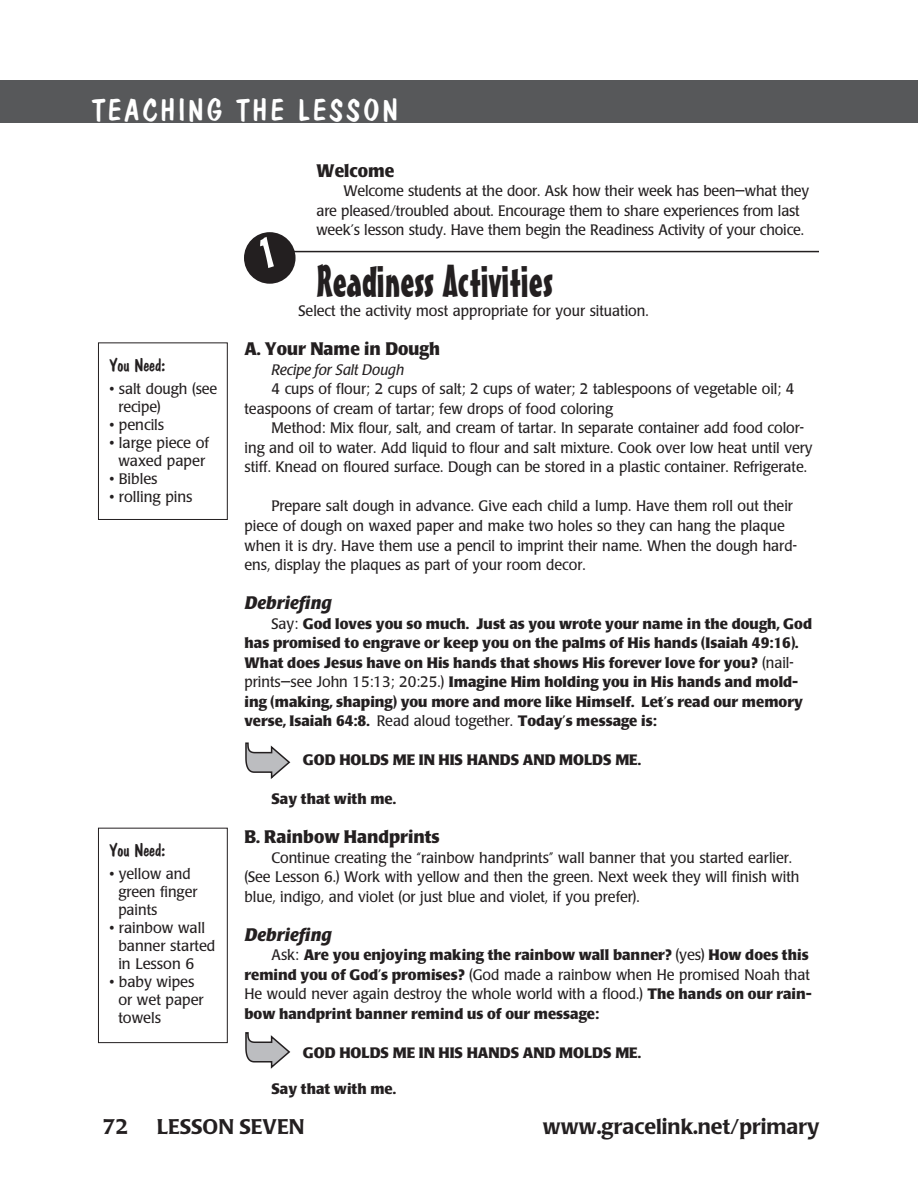
<style>
.page{position:relative;width:918px;height:1202px;background:#fff}
.page>*{position:absolute;margin:0;border:0;box-sizing:border-box;transform-origin:0 0}
.section_title{font:45px "Mister Earl BT";color:#231f20}
.t1{font:30px "Dom Casual D";letter-spacing:.1em;color:#fff}
.t2{font:500 21px "Poppl Laudatio";color:#231f20}
.subhead{font:700 18px "Poppl Laudatio";color:#231f20;scale:.95 1}
.subhead-2{font:italic 700 18px "Poppl Laudatio";color:#231f20}
.You_Need_head{font:18px "Dom Casual D";color:#231f20}
.body{font:15px/19.5px "Poppl Laudatio";color:#231f20;scale:.95 1}
.body-2{font:700 15px/19.5px "Poppl Laudatio";color:#231f20}
.Welcome{font:15px/19.5px "Poppl Laudatio";letter-spacing:-.01em;color:#231f20;scale:.95 1}
.You_Need_items{font:15px/18px "Poppl Laudatio";color:#231f20}
.body-Xindent{font:700 15px "Poppl Laudatio";color:#231f20}
.body-3{font:italic 15px "Poppl Laudatio";color:#231f20}
.s1{font-weight:400}
</style>
<div class="page">
<hr style="left:292px;top:251px;width:527px;height:1px;background:#231f20">
<div style="left:0;top:80px;width:891px;height:43px;background:#57585a"></div>
<div style="left:891px;top:80px;width:27px;height:43px;background:#57585a"></div>
<div style="left:98px;top:342px;width:130px;height:178px;border:1px solid #231f20"></div>
<div style="left:98px;top:827px;width:130px;height:216px;border:1px solid #231f20"></div>
<svg style="left:245px;top:742px;width:45px;height:37px"></svg>
<svg style="left:245px;top:1032px;width:45px;height:36px"></svg>
<svg style="left:244px;top:232px;width:52px;height:52px"></svg>
<p class="t1" style="left:92px;top:92px;width:307px">TEACHING THE LESSON</p>
<p class="You_Need_head" style="left:109px;top:354px;width:58px">You Need:</p>
<p class="You_Need_items" style="left:118px;top:379px;width:101px;text-indent:-9px">• salt dough (see recipe)</p>
<p class="You_Need_items" style="left:109px;top:415px;width:56px">• pencils</p>
<p class="You_Need_items" style="left:109px;top:433px;width:101px;text-align:center">• large piece of waxed paper</p>
<p class="You_Need_items" style="left:109px;top:469px;width:50px">• Bibles</p>
<p class="You_Need_items" style="left:109px;top:487px;width:85px">• rolling pins</p>
<p class="You_Need_head" style="left:109px;top:840px;width:58px">You Need:</p>
<p class="You_Need_items" style="left:118px;top:865px;width:81px;text-indent:-9px">• yellow and green finger paints</p>
<p class="You_Need_items" style="left:118px;top:919px;width:99px;text-indent:-9px">• rainbow wall banner started in Lesson 6</p>
<p class="You_Need_items" style="left:118px;top:973px;width:87px;text-indent:-9px">• baby wipes or wet paper towels</p>
<p class="subhead" style="left:317px;top:160px;width:84px">Welcome</p>
<p class="Welcome" style="left:316px;top:182px;width:520px;text-indent:27px">Welcome students at the door. Ask how their week has been—what they are pleased/troubled about. Encourage them to share experiences from last week’s lesson study. Have them begin the Readiness Activity of your choice.</p>
<p class="section_title" style="left:317px;top:253px;width:238px">Readiness Activities</p>
<p class="body" style="left:299px;top:302px;width:370px">Select the activity most appropriate for your situation.</p>
<p class="subhead" style="left:244px;top:339px;width:207px">A. Your Name in Dough</p>
<p class="body-3" style="left:272px;top:361px;width:134px">Recipe for Salt Dough</p>
<p class="body" style="left:244px;top:380px;width:580px;text-indent:27px">4 cups of flour; 2 cups of salt; 2 cups of water; 2 tablespoons of vegetable oil; 4 teaspoons of cream of tartar; few drops of food coloring</p>
<p class="body" style="left:244px;top:419px;width:600px;text-indent:27px">Method: Mix flour, salt, and cream of tartar. In separate container add food color&shy;ing and oil to water. Add liquid to flour and salt mixture. Cook over low heat until very stiff. Knead on floured surface. Dough can be stored in a plastic container. Refrigerate.</p>
<p class="body" style="left:244px;top:497px;width:583px;text-indent:27px">Prepare salt dough in advance. Give each child a lump. Have them roll out their piece of dough on waxed paper and make two holes so they can hang the plaque when it is dry. Have them use a pencil to imprint their name. When the dough hard&shy;ens, display the plaques as part of your room decor.</p>
<p class="subhead-2" style="left:244px;top:592px;width:89px">Debriefing</p>
<p class="body-2" style="left:244px;top:614px;width:569px;text-indent:27px"><span class="s1">Say:</span> God loves you so much. Just as you wrote your name in the dough, God has promised to engrave or keep you on the palms of His hands (Isaiah 49:16).<br>What does Jesus have on His hands that shows His forever love for you? <span class="s1">(nail&shy;prints—see John 15:13; 20:25.)</span> Imagine Him holding you in His hands and mold&shy;ing (making, shaping) you more and more like Himself. Let’s read our memory verse, Isaiah 64:8. <span class="s1">Read aloud together.</span> Today’s message is:</p>
<p class="body-Xindent" style="left:303px;top:751px;width:339px">GOD HOLDS ME IN HIS HANDS AND MOLDS ME.</p>
<p class="body-2" style="left:272px;top:789px;width:126px">Say that with me.</p>
<p class="subhead" style="left:244px;top:826px;width:207px">B. Rainbow Handprints</p>
<p class="body" style="left:244px;top:848px;width:586px;text-indent:27px">Continue creating the “rainbow handprints” wall banner that you started earlier. (See Lesson 6.) Work with yellow and then the green. Next week they will finish with blue, indigo, and violet (or just blue and violet, if you prefer).</p>
<p class="subhead-2" style="left:244px;top:924px;width:89px">Debriefing</p>
<p class="body-2" style="left:244px;top:945px;width:569px;text-indent:27px"><span class="s1">Ask:</span> Are you enjoying making the rainbow wall banner? <span class="s1">(yes)</span> How does this remind you of God’s promises? <span class="s1">(God made a rainbow when He promised Noah that He would never again destroy the whole world with a flood.)</span> The hands on our rain&shy;bow handprint banner remind us of our message:</p>
<p class="body-Xindent" style="left:303px;top:1044px;width:339px">GOD HOLDS ME IN HIS HANDS AND MOLDS ME.</p>
<p class="body-2" style="left:272px;top:1079px;width:126px">Say that with me.</p>
<p class="t2" style="left:103px;top:1115px;width:27px">72</p>
<p class="t2" style="left:157px;top:1115px;width:149px">LESSON SEVEN</p>
<p class="t2" style="left:543px;top:1115px;width:278px">www.gracelink.net/primary</p>
</div>
